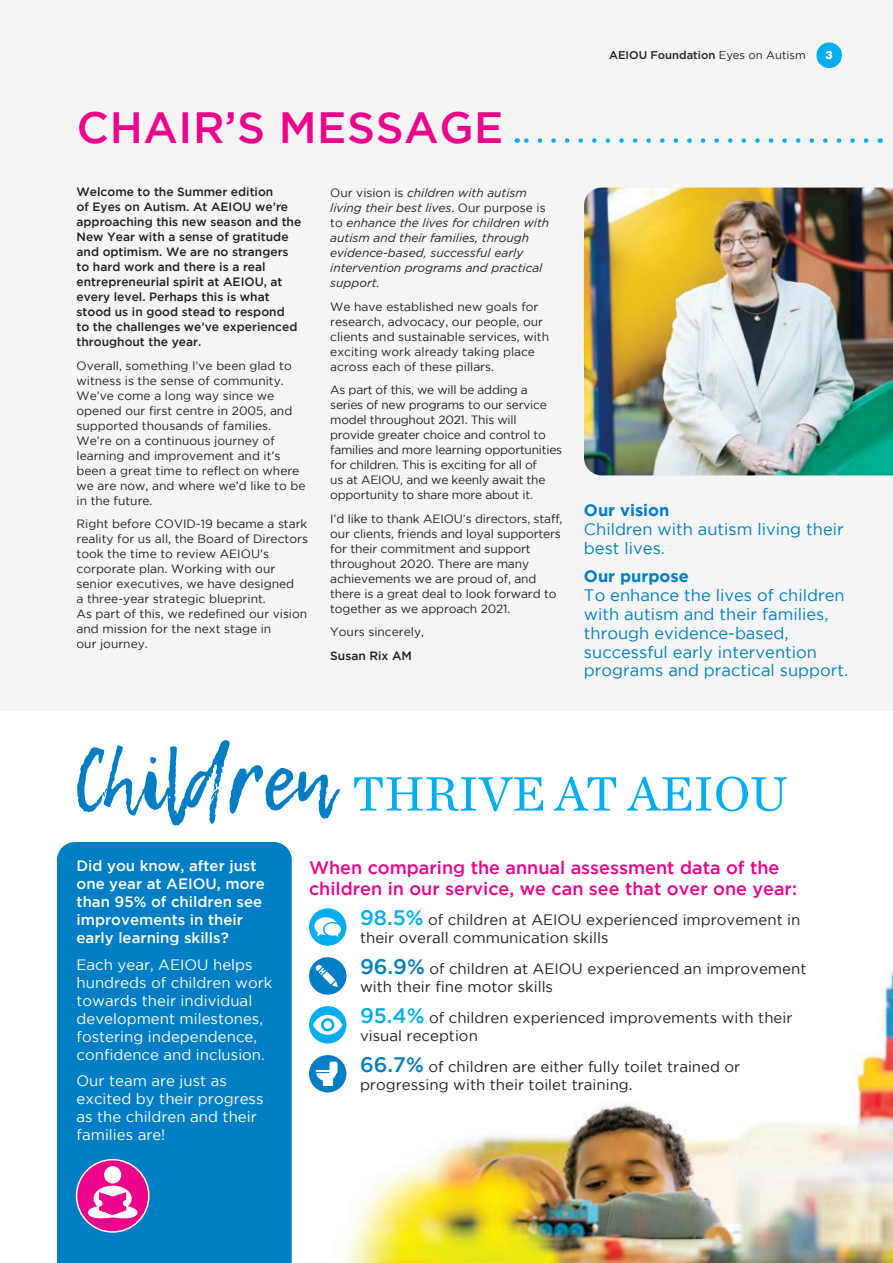
<style>
.page{position:relative;width:893px;height:1263px;background:#fff}
.page>*{position:absolute;margin:0;border:0;box-sizing:border-box;transform-origin:0 0}
.BODY{font:50.55px "Chronicle Text G1";color:#00aeef}
.BODY-2{font:500 43.65px "Gotham";letter-spacing:.015em;color:#ed028c}
.BODY-3{font:500 18px/21px "Gotham";color:#ed028c}
.Heading_2{font:16.5px/18.9px "Gotham";color:#007ec5}
.Heading_2-2{font:700 16.5px "Gotham";color:#007ec5}
.BODY-4{font:15px/18px "Gotham";color:#231f20}
.BODY-5{font:15px/18px "Gotham";color:#fff}
.BODY-6{font:500 15px/18px "Gotham";color:#fff}
.BODY-7{font:12px/15px "Gotham";color:#231f20}
.First_Para{font:500 12px/15px "Gotham";color:#231f20}
.BODY-8{font:12px/15px "Gotham";letter-spacing:-.02em;color:#231f20}
.BODY-9{font:italic 12px/15px "Gotham";color:#231f20}
.BODY-10{font:500 12px "Gotham";color:#231f20}
.t1{font:500 11.25px "Gotham";color:#231f20}
.t2{font:900 11.25px "Helvetica Rounded";color:#fff}
.s1{font-style:normal}
.s2{font-weight:400}
.s3{font-family:"Lemon Tuesday";font-size:82.5px;color:#007ec5}
.s4{font-weight:500;font-size:21px;color:#00aeef}
.s5{font-weight:500;font-size:21px;color:#007ec5}
</style>
<div class="page">
<div style="left:0;top:0;width:893px;height:711px;background:#f4f5f4"></div>
<div style="left:57px;top:842px;width:235px;height:421px;background:#007ec5"></div>
<img style="left:315px;top:964px;width:578px;height:299px">
<svg style="left:517px;top:138px;width:349px;height:5px"></svg>
<img style="left:584px;top:188px;width:309px;height:287px">
<div style="left:309px;top:957px;width:37px;height:38px;background:#007ec5;border-radius:50%"></div>
<div style="left:309px;top:1006px;width:37px;height:37px;background:#00aeef;border-radius:50%"></div>
<div style="left:77px;top:1160px;width:72px;height:72px;background:#ed028c;border-radius:50%"></div>
<div style="left:76px;top:1159px;width:74px;height:74px;border:2px solid #fff;border-radius:50%"></div>
<div style="left:104px;top:1166px;width:17px;height:17px;background:#fff;border-radius:50%"></div>
<svg style="left:88px;top:1185px;width:50px;height:33px"></svg>
<svg style="left:316px;top:965px;width:22px;height:22px"></svg>
<div style="left:309px;top:908px;width:37px;height:38px;background:#00aeef;border-radius:50%"></div>
<svg style="left:314px;top:917px;width:27px;height:20px"></svg>
<div style="left:309px;top:1055px;width:37px;height:37px;background:#007ec5;border-radius:50%"></div>
<svg style="left:316px;top:1061px;width:22px;height:25px"></svg>
<svg style="left:313px;top:1015px;width:29px;height:20px"></svg>
<div style="left:816px;top:43px;width:26px;height:25px;background:#00aeef;border-radius:50%"></div>
<p class="BODY-2" style="left:77px;top:102px;width:428px">CHAIR’S MESSAGE</p>
<p class="First_Para" style="left:77px;top:184px;width:226px">Welcome to the Summer edition<br>of Eyes on Autism. At AEIOU we’re approaching this new season and the<br>New Year with a sense of gratitude and optimism. We are no strangers to hard work and there is a real entrepreneurial spirit at AEIOU, at every level. Perhaps this is what stood us in good stead to respond<br>to the challenges we’ve experienced throughout the year.</p>
<p class="BODY-7" style="left:77px;top:358px;width:230px">Overall, something I’ve been glad to witness is the sense of community.<br>We’ve come a long way since we opened our first centre in 2005, and supported thousands of families.<br>We’re on a continuous journey of learning and improvement and it’s been a great time to reflect on where we are now, and where we’d like to be in the future.</p>
<p class="BODY-7" style="left:77px;top:516px;width:233px">Right before COVID-19 became a stark reality for us all, the Board of Directors took the time to review AEIOU’s corporate plan. Working with our senior executives, we have designed<br>a three-year strategic blueprint.<br>As part of this, we redefined our vision and mission for the next stage in<br>our journey.</p>
<p class="BODY-9" style="left:330px;top:185px;width:220px"><span class="s1">Our vision is</span> children with autism living their best lives<span class="s1">. Our purpose is to</span> enhance the lives for children with autism and their families, through evidence-based, successful early intervention programs and practical support.</p>
<p class="BODY-7" style="left:330px;top:299px;width:220px">We have established new goals for research, advocacy, our people, our clients and sustainable services, with exciting work already taking place across each of these pillars.</p>
<p class="BODY-8" style="left:330px;top:382px;width:233px">As part of this, we will be adding a series of new programs to our service model throughout 2021. This will provide greater choice and control to families and more learning opportunities for children. This is exciting for all of<br>us at AEIOU, and we keenly await the opportunity to share more about it.</p>
<p class="BODY-7" style="left:330px;top:511px;width:234px">I’d like to thank AEIOU’s directors, staff, our clients, friends and loyal supporters for their commitment and support throughout 2020. There are many achievements we are proud of, and there is a great deal to look forward to together as we approach 2021.</p>
<p class="BODY-7" style="left:330px;top:624px;width:95px">Yours sincerely,</p>
<p class="BODY-10" style="left:330px;top:649px;width:83px">Susan Rix AM</p>
<p class="t1" style="left:609px;top:47px;width:198px">AEIOU Foundation <span class="s2">Eyes on Autism</span></p>
<p class="t2" style="left:825px;top:47px;width:9px">3</p>
<p class="Heading_2-2" style="left:584px;top:501px;width:87px">Our vision</p>
<p class="Heading_2" style="left:584px;top:520px;width:261px">Children with autism living their best lives.</p>
<p class="Heading_2-2" style="left:584px;top:566px;width:106px">Our purpose</p>
<p class="Heading_2" style="left:584px;top:585px;width:266px">To enhance the lives of children with autism and their families, through evidence-based, successful early intervention programs and practical support.</p>
<p class="BODY" style="left:72px;top:755px;width:716px"><span class="s3">Children</span> THRIVE AT AEIOU</p>
<p class="BODY-6" style="left:77px;top:857px;width:190px">Did you know, after just one year at AEIOU, more than 95% of children see improvements in their early learning skills?</p>
<p class="BODY-5" style="left:77px;top:955px;width:197px">Each year, AEIOU helps hundreds of children work towards their individual development milestones, fostering independence, confidence and inclusion.</p>
<p class="BODY-5" style="left:77px;top:1072px;width:189px">Our team are just as excited by their progress as the children and their families are!</p>
<p class="BODY-3" style="left:309px;top:856px;width:490px">When comparing the annual assessment data of the children in our service, we can see that over one year:</p>
<p class="BODY-4" style="left:360px;top:911px;width:442px"><span class="s4">98.5%</span> of children at AEIOU experienced improvement in their overall communication skills</p>
<p class="BODY-4" style="left:360px;top:959px;width:448px"><span class="s5">96.9%</span> of children at AEIOU experienced an improvement with their fine motor skills</p>
<p class="BODY-4" style="left:360px;top:1008px;width:434px"><span class="s4">95.4%</span> of children experienced improvements with their visual reception</p>
<p class="BODY-4" style="left:360px;top:1057px;width:382px"><span class="s5">66.7%</span> of children are either fully toilet trained or progressing with their toilet training.</p>
</div>
